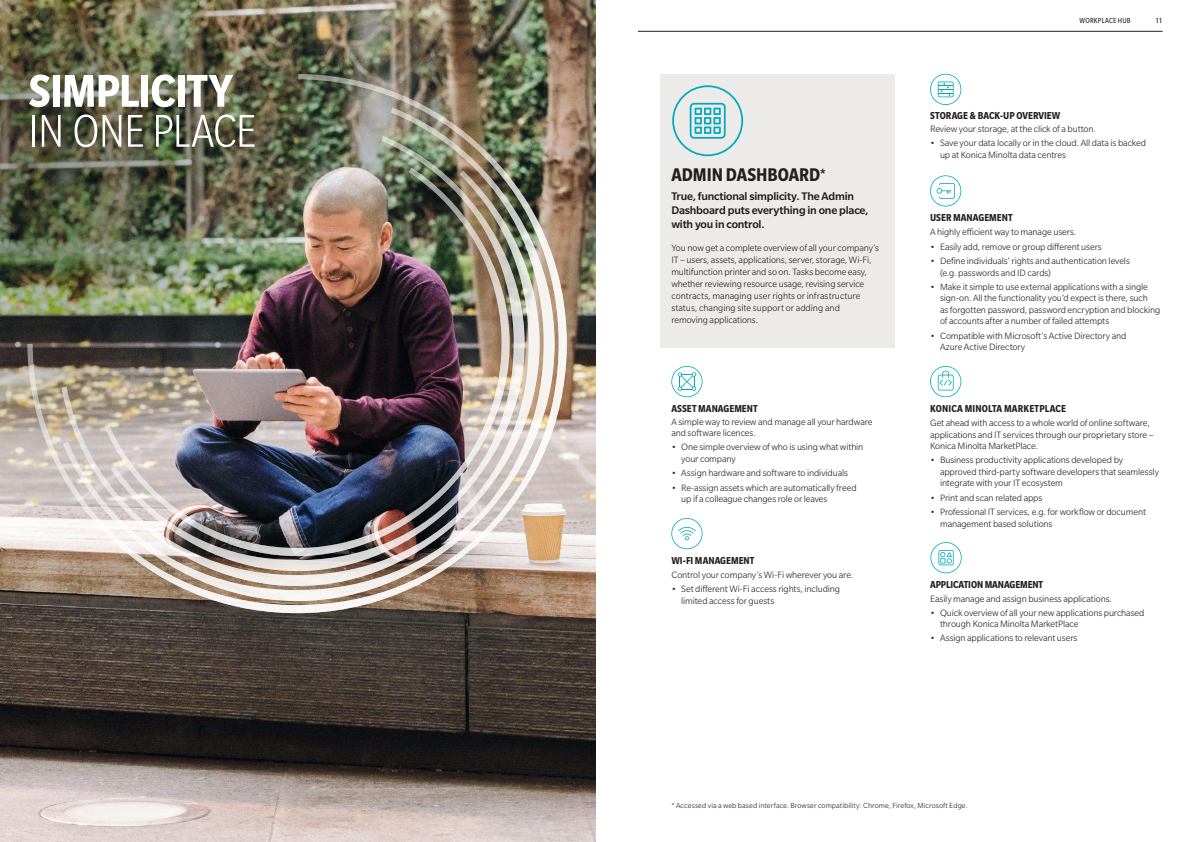
<style>
.page{position:relative;width:1191px;height:842px;background:#fff}
.page>*{position:absolute;margin:0;border:0;box-sizing:border-box;transform-origin:0 0}
.t1{font:700 condensed 50px "Slate Pro";letter-spacing:-.015em;color:#fff}
.t2{font:300 condensed 50px "Slate Pro";letter-spacing:-.02em;color:#fff}
.t3{font:700 condensed 20px "Slate Pro";letter-spacing:-.005em;color:#241f1f}
.t4{font:500 12px/14px "Slate Pro";letter-spacing:-.015em;color:#241f1f}
.t5{font:700 condensed 11px "Slate Pro";letter-spacing:.005em;color:#241f1f}
.t6{font:300 10px/11.5px "Slate Pro";letter-spacing:-.01em;color:#241f1f}
.t7{font:300 8px "Slate Pro";letter-spacing:.01em;color:#241f1f}
.t8{font:condensed 8px "Slate Pro";letter-spacing:.025em;color:#241f1f}
.t9{font:8px "Slate Pro";color:#241f1f}
.s1{font-size:16px}
</style>
<div class="page">
<img style="left:0;top:0;width:595px;height:842px">
<hr style="left:638px;top:31px;width:524px;height:1px;background:#241f1f">
<img style="left:27px;top:74px;width:540px;height:539px">
<img style="left:63px;top:107px;width:491px;height:494px">
<div style="left:660px;top:74px;width:234px;height:273px;background:#ebe8e8"></div>
<svg style="left:930px;top:74px;width:31px;height:31px"></svg>
<svg style="left:930px;top:175px;width:31px;height:32px"></svg>
<svg style="left:930px;top:366px;width:31px;height:31px"></svg>
<svg style="left:930px;top:542px;width:31px;height:31px"></svg>
<svg style="left:671px;top:366px;width:31px;height:31px"></svg>
<svg style="left:671px;top:518px;width:31px;height:31px"></svg>
<svg style="left:672px;top:85px;width:71px;height:71px"></svg>
<h1 class="t1" style="left:29px;top:64px;width:206px">SIMPLICITY</h1>
<h1 class="t2" style="left:29px;top:105px;width:229px">IN ONE PLACE</h1>
<p class="t8" style="left:1079px;top:16px;width:53px">WORKPLACE HUB</p>
<p class="t9" style="left:1155px;top:16px;width:9px">11</p>
<h2 class="t3" style="left:671px;top:164px;width:156px">ADMIN DASHBOARD<span class="s1">*</span></h2>
<p class="t4" style="left:671px;top:189px;width:199px">True, functional simplicity. The Admin<br>Dashboard puts everything in one place, with you in control.</p>
<p class="t6" style="left:671px;top:242px;width:209px;line-height:12px">You now get a complete overview of all your company’s IT – users, assets, applications, server, storage, Wi-Fi, multifunction printer and so on. Tasks become easy, whether reviewing resource usage, revising service contracts, managing user rights or infrastructure status, changing site support or adding and removing applications.</p>
<p class="t5" style="left:671px;top:402px;width:88px">ASSET MANAGEMENT</p>
<p class="t6" style="left:671px;top:416px;width:203px">A simple way to review and manage all your hardware and software licences.</p>
<p class="t6" style="left:681px;top:441px;width:184px;text-indent:-10px">• One simple overview of who is using what within your company</p>
<p class="t6" style="left:671px;top:467px;width:178px">• Assign hardware and software to individuals</p>
<p class="t6" style="left:681px;top:482px;width:177px;text-indent:-10px">• Re-assign assets which are automatically freed up if a colleague changes role or leaves</p>
<p class="t5" style="left:671px;top:554px;width:85px">WI-FI MANAGEMENT</p>
<p class="t6" style="left:671px;top:569px;width:183px">Control your company’s Wi-Fi wherever you are.</p>
<p class="t6" style="left:681px;top:583px;width:160px;text-indent:-10px">• Set different Wi-Fi access rights, including limited access for guests</p>
<p class="t5" style="left:930px;top:110px;width:132px">STORAGE &amp; BACK-UP OVERVIEW</p>
<p class="t6" style="left:930px;top:123px;width:167px">Review your storage, at the click of a button.</p>
<p class="t6" style="left:940px;top:138px;width:208px;text-indent:-10px">• Save your data locally or in the cloud. All data is backed up at Konica Minolta data centres</p>
<p class="t5" style="left:930px;top:212px;width:84px">USER MANAGEMENT</p>
<p class="t6" style="left:930px;top:226px;width:148px">A highly efficient way to manage users.</p>
<p class="t6" style="left:930px;top:241px;width:173px">• Easily add, remove or group different users</p>
<p class="t6" style="left:940px;top:255px;width:191px;text-indent:-10px">• Define individuals’ rights and authentication levels (e.g. passwords and ID cards)</p>
<p class="t6" style="left:940px;top:281px;width:222px;text-indent:-10px">• Make it simple to use external applications with a single sign-on. All the functionality you’d expect is there, such<br>as forgotten password, password encryption and blocking of accounts after a number of failed attempts</p>
<p class="t6" style="left:940px;top:330px;width:188px;text-indent:-10px">• Compatible with Microsoft's Active Directory and<br>Azure Active Directory</p>
<p class="t5" style="left:930px;top:402px;width:137px">KONICA MINOLTA MARKETPLACE</p>
<p class="t6" style="left:930px;top:417px;width:225px">Get ahead with access to a whole world of online software, applications and IT services through our proprietary store –<br>Konica Minolta MarketPlace.</p>
<p class="t6" style="left:940px;top:454px;width:220px;text-indent:-10px">• Business productivity applications developed by approved third-party software developers that seamlessly integrate with your IT ecosystem</p>
<p class="t6" style="left:930px;top:492px;width:114px">• Print and scan related apps</p>
<p class="t6" style="left:940px;top:506px;width:207px;text-indent:-10px">• Professional IT services, e.g. for workflow or document management based solutions</p>
<p class="t5" style="left:930px;top:579px;width:115px">APPLICATION MANAGEMENT</p>
<p class="t6" style="left:930px;top:593px;width:183px">Easily manage and assign business applications.</p>
<p class="t6" style="left:940px;top:607px;width:206px;line-height:11px;text-indent:-10px">• Quick overview of all your new applications purchased through Konica Minolta MarketPlace</p>
<p class="t6" style="left:930px;top:632px;width:149px">• Assign applications to relevant users</p>
<p class="t7" style="left:671px;top:801px;width:298px">* Accessed via a web based interface. Browser compatibility: Chrome, Firefox, Microsoft Edge.</p>
</div>
